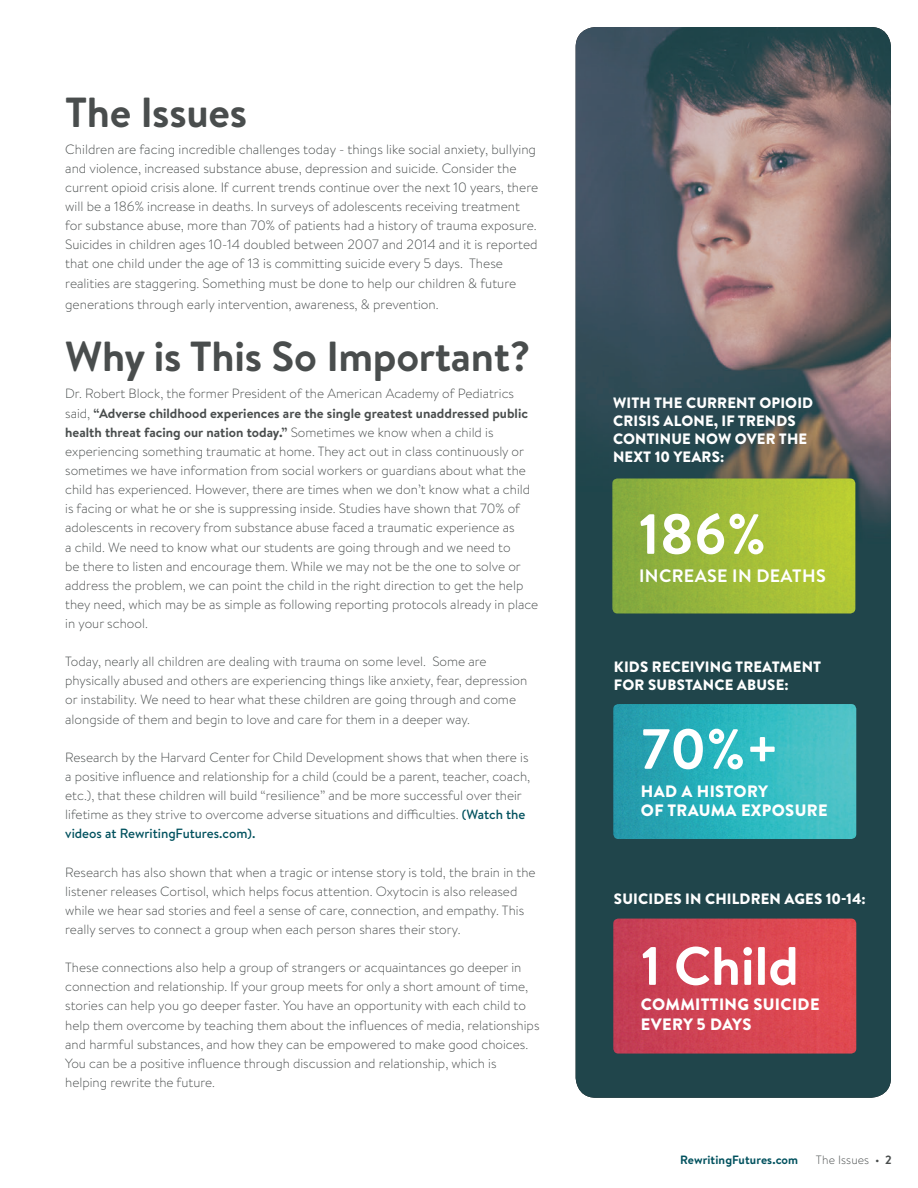
<style>
.page{position:relative;width:918px;height:1188px;background:#fff}
.page>*{position:absolute;margin:0;border:0;box-sizing:border-box;transform-origin:0 0}
.t1{font:700 56.55px "Brandon Text";color:#fff}
.t2{font:700 54px "Brandon Text";color:#fff}
.t3{font:700 42px "Brandon Text";letter-spacing:-.005em;color:#494d4d}
.t4{font:700 18px "Brandon Text";letter-spacing:.02em;color:#fff}
.t5{font:900 16.5px/19.8px "Brandon Text";letter-spacing:.02em;color:#fff}
.t6{font:900 15px/18px "Brandon Text";letter-spacing:.01em;color:#fff}
.t7{font:300 13.5px/19.2px "Brandon Text";color:#494d4d}
.t8{font:300 13.35px/19.2px "Brandon Text";color:#494d4d}
.t9{font:700 12px "Brandon Text";letter-spacing:.01em;color:#00515e}
.t10{font:300 12px "Brandon Text";letter-spacing:.01em;color:#494d4d}
.s1{font-weight:700}
.s2{font-weight:500;color:#00515e}
.s3{font-weight:400}
</style>
<div class="page">
<img style="left:576px;top:27px;width:315px;height:1071px">
<img style="left:613px;top:919px;width:243px;height:135px">
<img style="left:613px;top:704px;width:243px;height:135px">
<img style="left:612px;top:478px;width:243px;height:136px">
<p class="t3" style="left:65px;top:83px;width:183px">The Issues</p>
<p class="t7" style="left:65px;top:139px;width:475px">Children are facing incredible challenges today - things like social anxiety, bullying and violence, increased substance abuse, depression and suicide. Consider the current opioid crisis alone. If current trends continue over the next 10 years, there will be a 186% increase in deaths. In surveys of adolescents receiving treatment for substance abuse, more than 70% of patients had a history of trauma exposure.<br>Suicides in children ages 10-14 doubled between 2007 and 2014 and it is reported that one child under the age of 13 is committing suicide every 5 days. These realities are staggering. Something must be done to help our children &amp; future</p>
<p class="t7" style="left:65px;top:294px;width:375px">generations through early intervention, awareness, &amp; prevention.</p>
<p class="t3" style="left:65px;top:328px;width:467px">Why is This So Important?</p>
<p class="t8" style="left:65px;top:384px;width:475px">Dr. Robert Block, the former President of the American Academy of Pediatrics said, <span class="s1">“Adverse childhood experiences are the single greatest unaddressed public health threat facing our nation today.”</span> Sometimes we know when a child is experiencing something traumatic at home. They act out in class continuously or sometimes we have information from social workers or guardians about what the child has experienced. However, there are times when we don’t know what a child is facing or what he or she is suppressing inside. Studies have shown that 70% of adolescents in recovery from substance abuse faced a traumatic experience as<br>a child. We need to know what our students are going through and we need to<br>be there to listen and encourage them. While we may not be the one to solve or address the problem, we can point the child in the right direction to get the help they need, which may be as simple as following reporting protocols already in place in your school.</p>
<p class="t8" style="left:65px;top:652px;width:464px">Today, nearly all children are dealing with trauma on some level. Some are physically abused and others are experiencing things like anxiety, fear, depression or instability. We need to hear what these children are going through and come alongside of them and begin to love and care for them in a deeper way.</p>
<p class="t8" style="left:65px;top:747px;width:467px">Research by the Harvard Center for Child Development shows that when there is a positive influence and relationship for a child (could be a parent, teacher, coach, etc.), that these children will build “resilience” and be more successful over their lifetime as they strive to overcome adverse situations and difficulties. <span class="s2">(Watch the videos at RewritingFutures.com).</span></p>
<p class="t8" style="left:65px;top:862px;width:472px">Research has also shown that when a tragic or intense story is told, the brain in the listener releases Cortisol, which helps focus attention. Oxytocin is also released while we hear sad stories and feel a sense of care, connection, and empathy. This really serves to connect a group when each person shares their story.</p>
<p class="t8" style="left:65px;top:958px;width:476px">These connections also help a group of strangers or acquaintances go deeper in connection and relationship. If your group meets for only a short amount of time, stories can help you go deeper faster. You have an opportunity with each child to help them overcome by teaching them about the influences of media, relationships and harmful substances, and how they can be empowered to make good choices.<br>You can be a positive influence through discussion and relationship, which is helping rewrite the future.</p>
<p class="t6" style="left:613px;top:394px;width:202px">WITH THE CURRENT OPIOID<br>CRISIS ALONE, IF TRENDS<br>CONTINUE NOW OVER THE<br>NEXT 10 YEARS:</p>
<p class="t1" style="left:639px;top:495px;width:129px">186%</p>
<p class="t4" style="left:639px;top:563px;width:188px">INCREASE IN DEATHS</p>
<p class="t6" style="left:614px;top:657px;width:209px">KIDS RECEIVING TREATMENT<br>FOR SUBSTANCE ABUSE:</p>
<p class="t1" style="left:641px;top:710px;width:140px">70%+</p>
<p class="t5" style="left:641px;top:781px;width:129px">HAD A HISTORY</p>
<p class="t5" style="left:641px;top:801px;width:188px">OF TRAUMA EXPOSURE</p>
<p class="t6" style="left:614px;top:890px;width:253px">SUICIDES IN CHILDREN AGES 10-14:</p>
<p class="t2" style="left:641px;top:929px;width:160px">1 Child</p>
<p class="t5" style="left:641px;top:994px;width:180px">COMMITTING SUICIDE<br>EVERY 5 DAYS</p>
<p class="t9" style="left:680px;top:1152px;width:119px">RewritingFutures.com</p>
<p class="t10" style="left:816px;top:1152px;width:77px">The Issues <span class="s3">•</span> <span class="s1">2</span></p>
</div>
